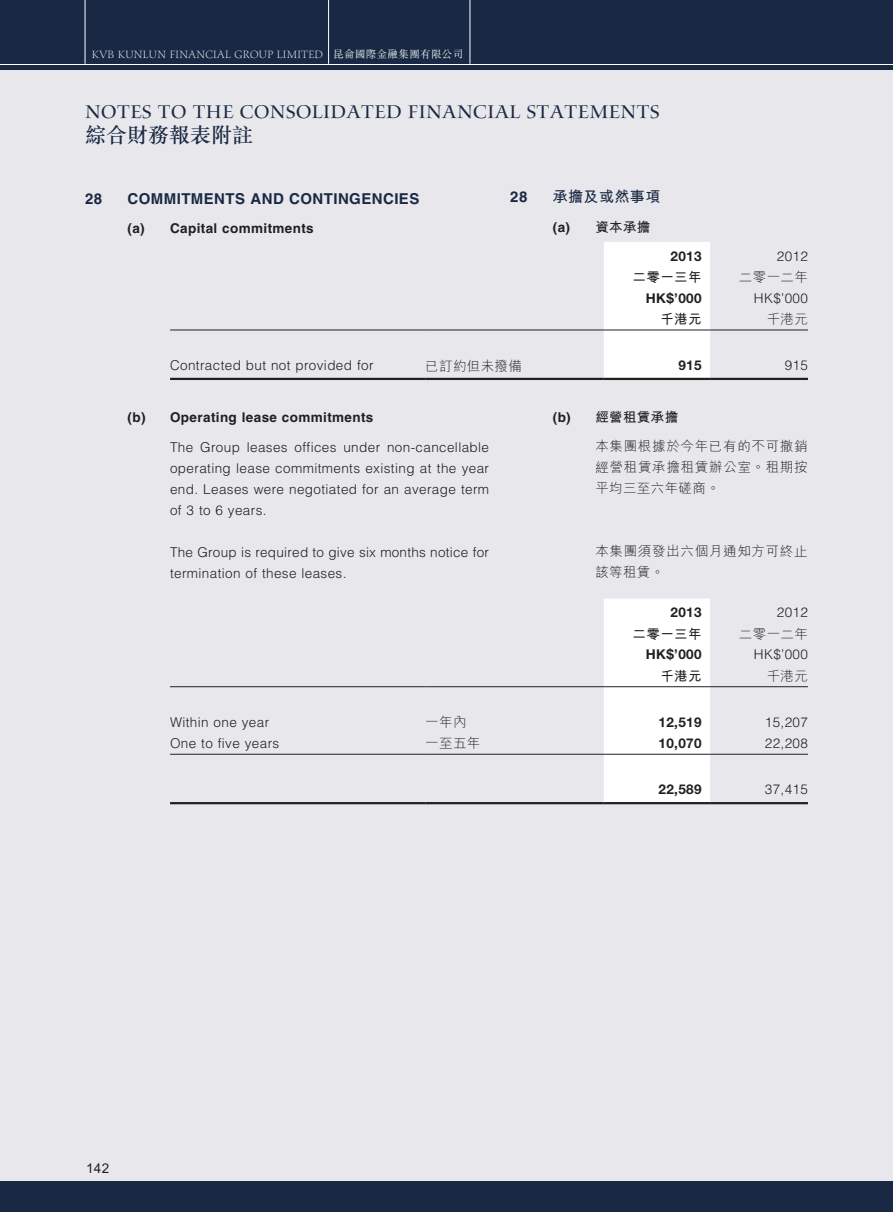
<style>
.page{position:relative;width:893px;height:1212px;background:#fff}
.page>*{position:absolute;margin:0;border:0;box-sizing:border-box;transform-origin:0 0}
.t1{font:21px "Waters Titling Pro";letter-spacing:.025em;color:#192944}
.t2{font:500 21px "M Sung HK";color:#192944}
.t3{font:700 15px "Helvetica LT Std";color:#192944}
.t4{font:700 15px "M Hei HK";letter-spacing:.03em;color:#192944}
.t5{font:300 13.5px/21px "Helvetica LT Std";letter-spacing:.03em;color:#231f20;text-align:justify}
.t6{font:300 13.5px/21px "M Hei HK";letter-spacing:.05em;color:#231f20}
.t7{font:700 13.5px "Helvetica LT Std";letter-spacing:.03em;color:#231f20}
.t8{font:700 13.5px "Helvetica Neue LT Std";letter-spacing:.03em;color:#231f20}
.t9{font:700 13.5px "M Hei HK";letter-spacing:.03em;color:#231f20}
.t10{font:300 13.5px "M Hei HK";letter-spacing:.03em;color:#231f20}
.t11{font:300 12px "Waters Titling Pro";letter-spacing:.025em;color:#fff}
.s1{font-family:"M Sung HK";font-size:10.5px}
.s2{font-family:"Helvetica LT Std"}
.s3{font-family:"Helvetica LT Std";font-weight:700}
.s4{font-weight:700}
</style>
<div class="page">
<div style="left:0;top:68px;width:893px;height:1113px;background:#e8e7eb"></div>
<div style="left:0;top:1181px;width:893px;height:31px;background:#192944"></div>
<div style="left:0;top:0;width:893px;height:64px;background:#192944"></div>
<div style="left:0;top:65px;width:893px;height:5px;background:#192944"></div>
<hr style="left:85px;top:0;width:1px;height:64px;background:#fff">
<hr style="left:328px;top:0;width:1px;height:64px;background:#fff">
<hr style="left:470px;top:0;width:1px;height:64px;background:#fff">
<div style="left:604px;top:242px;width:106px;height:136px;background:#fff"></div>
<hr style="left:170px;top:330px;width:255px;height:1px;background:#231f20">
<hr style="left:425px;top:330px;width:179px;height:1px;background:#231f20">
<hr style="left:604px;top:330px;width:106px;height:1px;background:#231f20">
<hr style="left:710px;top:330px;width:98px;height:1px;background:#231f20">
<hr style="left:170px;top:378px;width:255px;height:2px;background:#231f20">
<hr style="left:425px;top:378px;width:179px;height:2px;background:#231f20">
<hr style="left:604px;top:378px;width:106px;height:2px;background:#231f20">
<hr style="left:710px;top:378px;width:98px;height:2px;background:#231f20">
<div style="left:604px;top:599px;width:106px;height:203px;background:#fff"></div>
<hr style="left:170px;top:686px;width:255px;height:1px;background:#231f20">
<hr style="left:425px;top:686px;width:179px;height:1px;background:#231f20">
<hr style="left:604px;top:686px;width:106px;height:1px;background:#231f20">
<hr style="left:710px;top:686px;width:98px;height:1px;background:#231f20">
<hr style="left:170px;top:754px;width:255px;height:1px;background:#231f20">
<hr style="left:425px;top:754px;width:179px;height:1px;background:#231f20">
<hr style="left:604px;top:754px;width:106px;height:1px;background:#231f20">
<hr style="left:710px;top:754px;width:98px;height:1px;background:#231f20">
<hr style="left:170px;top:802px;width:255px;height:2px;background:#231f20">
<hr style="left:425px;top:802px;width:179px;height:2px;background:#231f20">
<hr style="left:604px;top:802px;width:106px;height:2px;background:#231f20">
<hr style="left:710px;top:802px;width:98px;height:2px;background:#231f20">
<p class="t11" style="left:92px;top:48px;width:373px">KVB KUNLUN FINANCIAL GROUP LIMITED <span class="s1">昆侖國際金融集團有限公司</span></p>
<h1 class="t1" style="left:85px;top:100px;width:576px">NOTES TO THE CONSOLIDATED FINANCIAL STATEMENTS</h1>
<h1 class="t2" style="left:85px;top:121px;width:169px">綜合財務報表附註</h1>
<p class="t3" style="left:85px;top:189px;width:19px">28</p>
<p class="t3" style="left:128px;top:189px;width:23px">Commitments</p>
<p class="t3" style="left:251px;top:189px;width:12px">and</p>
<p class="t3" style="left:289px;top:189px;width:11px">contingencies</p>
<p class="t7" style="left:128px;top:220px;width:188px">(a) Capital commitments</p>
<p class="t3" style="left:510px;top:188px;width:19px">28</p>
<p class="t4" style="left:553px;top:186px;width:109px">承擔及或然事項</p>
<p class="t9" style="left:553px;top:217px;width:99px"><span class="s2">(a)</span> 資本承擔</p>
<p class="t8" style="left:670px;top:247px;width:33px">2013</p>
<p class="t5" style="left:777px;top:245px;width:33px">2012</p>
<p class="t9" style="left:633px;top:267px;width:71px">二零一三年</p>
<p class="t6" style="left:739px;top:266px;width:71px">二零一二年</p>
<p class="t8" style="left:646px;top:289px;width:57px">HK$’000</p>
<p class="t5" style="left:754px;top:287px;width:56px">HK$’000</p>
<p class="t9" style="left:660px;top:309px;width:43px">千港元</p>
<p class="t6" style="left:767px;top:308px;width:43px">千港元</p>
<p class="t5" style="left:170px;top:355px;width:205px">Contracted but not provided for</p>
<p class="t10" style="left:425px;top:356px;width:98px">已訂約但未撥備</p>
<p class="t8" style="left:678px;top:357px;width:25px">915</p>
<p class="t5" style="left:785px;top:355px;width:25px">915</p>
<p class="t7" style="left:128px;top:409px;width:247px">(b) Operating lease commitments</p>
<p class="t5" style="left:170px;top:436px;width:321px">The Group leases offices under non-cancellable operating lease commitments existing at the year end. Leases were negotiated for an average term of 3 to 6 years.</p>
<p class="t5" style="left:170px;top:541px;width:320px">The Group is required to give six months notice for termination of these leases.</p>
<p class="t8" style="left:670px;top:604px;width:33px">2013</p>
<p class="t5" style="left:777px;top:602px;width:33px">2012</p>
<p class="t9" style="left:633px;top:624px;width:71px">二零一三年</p>
<p class="t6" style="left:739px;top:623px;width:71px">二零一二年</p>
<p class="t8" style="left:646px;top:646px;width:57px">HK$’000</p>
<p class="t5" style="left:754px;top:644px;width:56px">HK$’000</p>
<p class="t9" style="left:660px;top:666px;width:43px">千港元</p>
<p class="t6" style="left:767px;top:665px;width:43px">千港元</p>
<p class="t5" style="left:170px;top:711px;width:101px">Within one year</p>
<p class="t6" style="left:425px;top:711px;width:43px">一年內</p>
<p class="t8" style="left:658px;top:714px;width:45px">12,519</p>
<p class="t5" style="left:765px;top:711px;width:45px">15,207</p>
<p class="t5" style="left:170px;top:732px;width:111px">One to five years</p>
<p class="t6" style="left:425px;top:732px;width:57px">一至五年</p>
<p class="t8" style="left:658px;top:735px;width:45px">10,070</p>
<p class="t5" style="left:765px;top:732px;width:45px">22,208</p>
<p class="t8" style="left:658px;top:781px;width:45px">22,589</p>
<p class="t5" style="left:765px;top:779px;width:45px">37,415</p>
<p class="t6" style="left:595px;top:401px;width:214px;line-height:29.5px;text-indent:-43px"><span class="s3">(b)</span> <span class="s4">經營租賃承擔<br></span>本集團根據於今年已有的不可撤銷</p>
<p class="t6" style="left:595px;top:456px;width:214px">經營租賃承擔租賃辦公室。租期按平均三至六年磋商。</p>
<p class="t6" style="left:595px;top:540px;width:214px">本集團須發出六個月通知方可終止該等租賃。</p>
<p class="t9" style="left:86px;top:1158px;width:25px">142</p>
</div>
